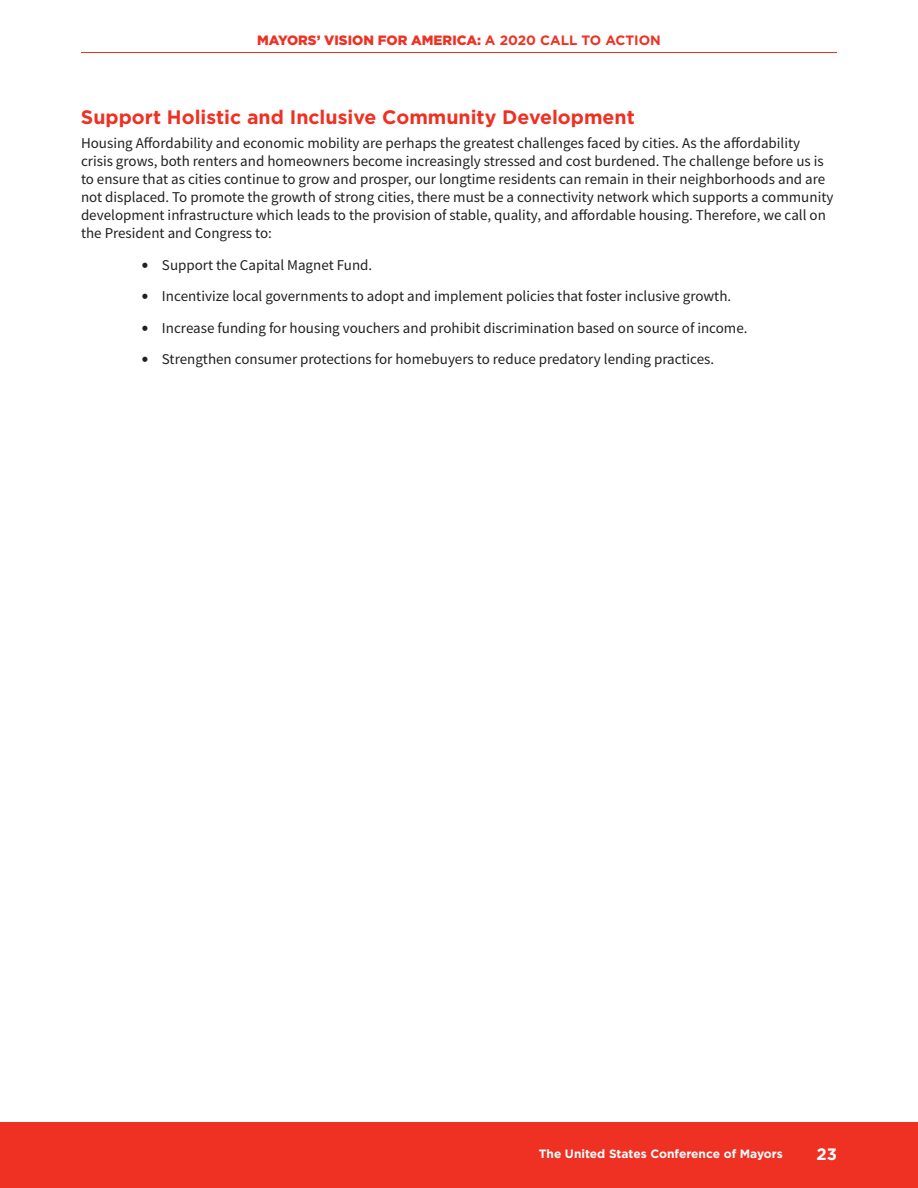
<style>
.page{position:relative;width:918px;height:1188px;background:#fff}
.page>*{position:absolute;margin:0;border:0;box-sizing:border-box;transform-origin:0 0}
.t1{font:700 19.5px "Gotham";color:#ee3123}
.t2{font:700 16.5px "Gotham";color:#fff}
.t3{font:15px/18px "Source Sans Pro";color:#221f1f}
.t4{font:900 13.5px "Gotham";color:#ee3123}
.t5{font:700 12px "Gotham";color:#fff}
.s1{font-weight:700}
.s2{font-weight:900;font-size:18px}
</style>
<div class="page">
<div style="left:0;top:1122px;width:918px;height:66px;background:#ee3123"></div>
<hr style="left:81px;top:52px;width:756px;height:1px;background:#ee3123">
<p class="t4" style="left:257px;top:35px;width:405px">MAYORS’ VISION FOR AMERICA: <span class="s1">A 2020 CALL TO ACTION</span></p>
<h1 class="t1" style="left:81px;top:108px;width:555px">Support Holistic and Inclusive Community Development</h1>
<p class="t3" style="left:81px;top:135px;width:754px">Housing Affordability and economic mobility are perhaps the greatest challenges faced by cities. As the affordability crisis grows, both renters and homeowners become increasingly stressed and cost burdened. The challenge before us is to ensure that as cities continue to grow and prosper, our longtime residents can remain in their neighborhoods and are not displaced. To promote the growth of strong cities, there must be a connectivity network which supports a community development infrastructure which leads to the provision of stable, quality, and affordable housing. Therefore, we call on the President and Congress to:</p>
<p class="t3" style="left:142px;top:257px;width:232px"><span class="s2">•</span> Support the Capital Magnet Fund.</p>
<p class="t3" style="left:142px;top:288px;width:591px"><span class="s2">•</span> Incentivize local governments to adopt and implement policies that foster inclusive growth.</p>
<p class="t3" style="left:142px;top:320px;width:607px"><span class="s2">•</span> Increase funding for housing vouchers and prohibit discrimination based on source of income.</p>
<p class="t3" style="left:142px;top:351px;width:574px"><span class="s2">•</span> Strengthen consumer protections for homebuyers to reduce predatory lending practices.</p>
<p class="t5" style="left:539px;top:1148px;width:246px">The United States Conference of Mayors</p>
<p class="t2" style="left:816px;top:1147px;width:22px">23</p>
</div>
